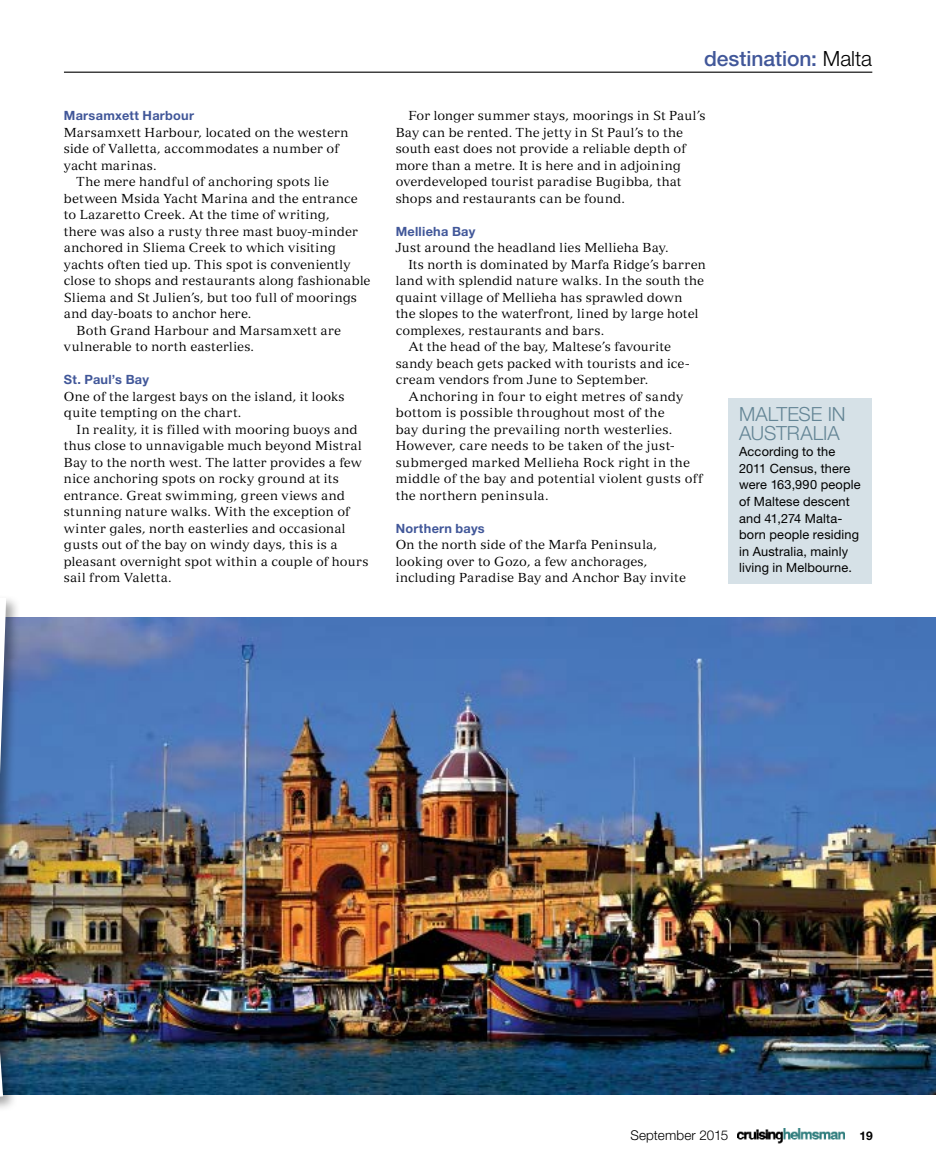
<style>
.page{position:relative;width:936px;height:1170px;background:#fff}
.page>*{position:absolute;margin:0;border:0;box-sizing:border-box;transform-origin:0 0}
.t1{font:500 21px "Helvetica Neue LT Std";color:#415799}
.t2{font:300 19.5px/19.5px "Helvetica Neue LT Std";letter-spacing:-.005em;color:#648595}
.t3{font:300 13.5px "Helvetica Neue LT Std";letter-spacing:.01em;color:#000}
.t4{font:12.75px/16.5px "Versailles LT Std";letter-spacing:.015em;color:#000}
.t5{font:12.75px/16.5px "Helvetica Neue LT Std";letter-spacing:.01em;color:#000}
.t6{font:700 12.75px "Helvetica Neue LT Std";letter-spacing:.02em;color:#415799}
.t7{font:700 12px "Helvetica Neue LT Std";color:#000}
.s1{font-weight:300;color:#000}
</style>
<div class="page">
<img style="left:737px;top:1128px;width:107px;height:15px">
<hr style="left:64px;top:72px;width:808px;height:1px;background:#000">
<img style="left:18px;top:617px;width:917px;height:477px">
<div style="left:0;top:846px;width:18px;height:290px;background:#000;opacity:.35"></div>
<div style="left:0;top:582px;width:21px;height:326px;background:#000;opacity:.35"></div>
<img style="left:0;top:582px;width:9px;height:543px">
<div style="left:728px;top:398px;width:144px;height:185px;background:#d6e1e7"></div>
<p class="t6" style="left:64px;top:108px;width:132px">Marsamxett Harbour</p>
<p class="t4" style="left:64px;top:124px;width:286px">Marsamxett Harbour, located on the western</p>
<p class="t4" style="left:64px;top:140px;width:276px">side of Valletta, accommodates a number of</p>
<p class="t4" style="left:64px;top:157px;width:94px">yacht marinas.</p>
<p class="t4" style="left:77px;top:173px;width:254px">The mere handful of anchoring spots lie</p>
<p class="t4" style="left:64px;top:190px;width:295px">between Msida Yacht Marina and the entrance</p>
<p class="t4" style="left:64px;top:206px;width:267px">to Lazaretto Creek. At the time of writing,</p>
<p class="t4" style="left:64px;top:223px;width:295px">there was also a rusty three mast buoy-minder</p>
<p class="t4" style="left:64px;top:239px;width:273px">anchored in Sliema Creek to which visiting</p>
<p class="t4" style="left:64px;top:256px;width:288px">yachts often tied up. This spot is conveniently</p>
<p class="t4" style="left:64px;top:272px;width:308px">close to shops and restaurants along fashionable</p>
<p class="t4" style="left:64px;top:289px;width:295px">Sliema and St Julien’s, but too full of moorings</p>
<p class="t4" style="left:64px;top:305px;width:189px">and day-boats to anchor here.</p>
<p class="t4" style="left:77px;top:322px;width:266px">Both Grand Harbour and Marsamxett are</p>
<p class="t4" style="left:64px;top:338px;width:192px">vulnerable to north easterlies.</p>
<p class="t6" style="left:64px;top:372px;width:87px">St. Paul’s Bay</p>
<p class="t4" style="left:64px;top:388px;width:282px">One of the largest bays on the island, it looks quite tempting on the chart.</p>
<p class="t4" style="left:64px;top:421px;width:306px;text-indent:13px">In reality, it is filled with mooring buoys and thus close to unnavigable much beyond Mistral Bay to the north west. The latter provides a few nice anchoring spots on rocky ground at its entrance. Great swimming, green views and stunning nature walks. With the exception of winter gales, north easterlies and occasional gusts out of the bay on windy days, this is a pleasant overnight spot within a couple of hours sail from Valetta.</p>
<h1 class="t1" style="left:704px;top:46px;width:170px">destination: <span class="s1">Malta</span></h1>
<p class="t4" style="left:395px;top:107px;width:311px;text-indent:13px">For longer summer stays, moorings in St Paul’s Bay can be rented. The jetty in St Paul’s to the south east does not provide a reliable depth of more than a metre. It is here and in adjoining overdeveloped tourist paradise Bugibba, that shops and restaurants can be found.</p>
<p class="t6" style="left:395px;top:223px;width:81px">Mellieha Bay</p>
<p class="t4" style="left:395px;top:239px;width:274px">Just around the headland lies Mellieha Bay.</p>
<p class="t4" style="left:408px;top:256px;width:299px">Its north is dominated by Marfa Ridge’s barren</p>
<p class="t4" style="left:395px;top:272px;width:310px">land with splendid nature walks. In the south the</p>
<p class="t4" style="left:395px;top:289px;width:288px">quaint village of Mellieha has sprawled down</p>
<p class="t4" style="left:395px;top:305px;width:304px">the slopes to the waterfront, lined by large hotel</p>
<p class="t4" style="left:395px;top:322px;width:210px">complexes, restaurants and bars.</p>
<p class="t4" style="left:408px;top:338px;width:264px">At the head of the bay, Maltese’s favourite</p>
<p class="t4" style="left:395px;top:355px;width:295px">sandy beach gets packed with tourists and ice-</p>
<p class="t4" style="left:395px;top:371px;width:254px">cream vendors from June to September.</p>
<p class="t4" style="left:408px;top:388px;width:276px">Anchoring in four to eight metres of sandy</p>
<p class="t4" style="left:395px;top:404px;width:270px">bottom is possible throughout most of the</p>
<p class="t4" style="left:395px;top:421px;width:278px">bay during the prevailing north westerlies.</p>
<p class="t4" style="left:395px;top:437px;width:281px">However, care needs to be taken of the just-</p>
<p class="t4" style="left:395px;top:454px;width:296px">submerged marked Mellieha Rock right in the</p>
<p class="t4" style="left:395px;top:470px;width:308px">middle of the bay and potential violent gusts off</p>
<p class="t4" style="left:395px;top:487px;width:154px">the northern peninsula.</p>
<p class="t6" style="left:395px;top:520px;width:91px">Northern bays</p>
<p class="t4" style="left:395px;top:536px;width:292px">On the north side of the Marfa Peninsula, looking over to Gozo, a few anchorages, including Paradise Bay and Anchor Bay invite</p>
<h2 class="t2" style="left:739px;top:404px;width:108px">MALTESE IN<br>AUSTRALIA</h2>
<p class="t5" style="left:739px;top:443px;width:123px">According to the<br>2011 Census, there were 163,990 people of Maltese descent and 41,274 Malta&shy;born people residing in Australia, mainly living in Melbourne.</p>
<p class="t3" style="left:630px;top:1126px;width:99px">September 2015</p>
<p class="t7" style="left:859px;top:1127px;width:15px">19</p>
</div>
